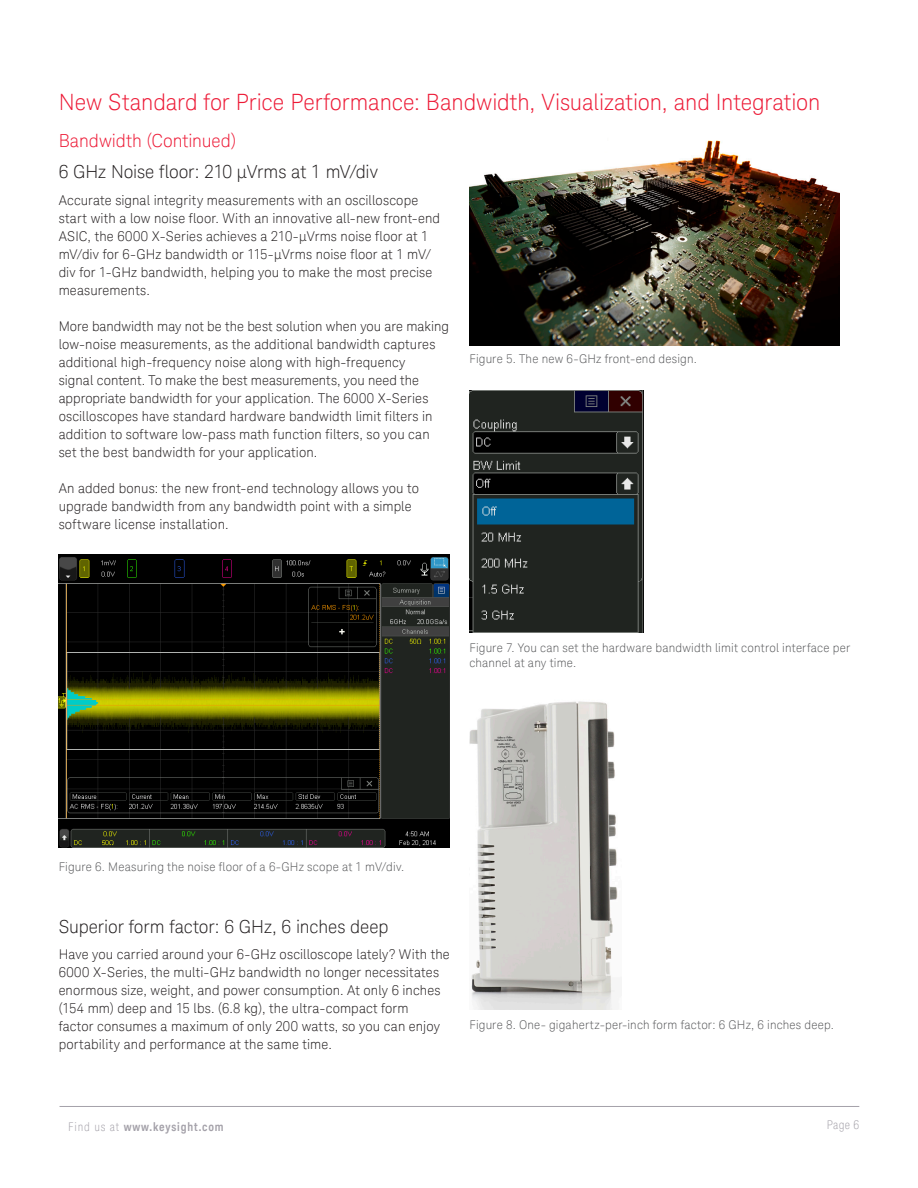
<style>
.page{position:relative;width:918px;height:1188px;background:#fff}
.page>*{position:absolute;margin:0;border:0;box-sizing:border-box;transform-origin:0 0}
.K_Heading_1{font:300 22.5px "Keysight Sans";letter-spacing:-.005em;color:#ed1a36}
.K_Heading_3{font:300 18px "Keysight Sans";letter-spacing:-.01em;color:#231f20}
.K_Heading_2{font:300 18px "Keysight Sans";color:#ed1a36}
.K_Body_Text{font:300 13.5px/18px "Keysight Sans";letter-spacing:.01em;color:#231f20}
.K_Diagrams_and_Figur{font:300 12px/15px "Keysight Sans";letter-spacing:.015em;color:#57585a}
.t1{font:700 12px "Keysight Sans Condensed";letter-spacing:.07em;color:#a4a1a9}
.t2{font:300 condensed 12px "Keysight Sans";color:#a4a1a9}
.s1{font-family:"Keysight Sans";font-weight:300;font-stretch:condensed}
</style>
<div class="page">
<hr style="left:60px;top:1106px;width:799px;height:1px;background:#a4a1a9">
<img style="left:59px;top:554px;width:391px;height:293px">
<img style="left:469px;top:140px;width:371px;height:205px">
<img style="left:469px;top:391px;width:174px;height:241px">
<img style="left:469px;top:701px;width:149px;height:309px">
<p class="K_Heading_1" style="left:59px;top:89px;width:763px">New Standard for Price Performance: Bandwidth, Visualization, and Integration</p>
<p class="K_Heading_2" style="left:59px;top:130px;width:179px">Bandwidth (Continued)</p>
<p class="K_Heading_3" style="left:59px;top:161px;width:321px">6 GHz Noise floor: 210 µVrms at 1 mV/div</p>
<p class="K_Body_Text" style="left:59px;top:191px;width:383px">Accurate signal integrity measurements with an oscilloscope start with a low noise floor. With an innovative all-new front-end ASIC, the 6000 X-Series achieves a 210-μVrms noise floor at 1 mV/div for 6-GHz bandwidth or 115-μVrms noise floor at 1 mV/ div for 1-GHz bandwidth, helping you to make the most precise measurements.</p>
<p class="K_Body_Text" style="left:59px;top:317px;width:392px">More bandwidth may not be the best solution when you are making low-noise measurements, as the additional bandwidth captures additional high-frequency noise along with high-frequency<br>signal content. To make the best measurements, you need the appropriate bandwidth for your application. The 6000 X-Series oscilloscopes have standard hardware bandwidth limit filters in addition to software low-pass math function filters, so you can set the best bandwidth for your application.</p>
<p class="K_Body_Text" style="left:59px;top:479px;width:362px">An added bonus: the new front-end technology allows you to upgrade bandwidth from any bandwidth point with a simple software license installation.</p>
<p class="K_Diagrams_and_Figur" style="left:469px;top:351px;width:229px">Figure 5. The new 6-GHz front-end design.</p>
<p class="K_Diagrams_and_Figur" style="left:469px;top:641px;width:382px">Figure 7. You can set the hardware bandwidth limit control interface per channel at any time.</p>
<p class="K_Diagrams_and_Figur" style="left:59px;top:859px;width:347px">Figure 6. Measuring the noise floor of a 6-GHz scope at 1 mV/div.</p>
<p class="K_Heading_3" style="left:59px;top:916px;width:331px">Superior form factor: 6 GHz, 6 inches deep</p>
<p class="K_Body_Text" style="left:59px;top:945px;width:393px">Have you carried around your 6-GHz oscilloscope lately? With the 6000 X-Series, the multi-GHz bandwidth no longer necessitates enormous size, weight, and power consumption. At only 6 inches (154 mm) deep and 15 lbs. (6.8 kg), the ultra-compact form<br>factor consumes a maximum of only 200 watts, so you can enjoy portability and performance at the same time.</p>
<p class="K_Diagrams_and_Figur" style="left:469px;top:1017px;width:366px">Figure 8. One- gigahertz-per-inch form factor: 6 GHz, 6 inches deep.</p>
<p class="t1" style="left:68px;top:1119px;width:157px"><span class="s1">Find us at</span> www.keysight.com</p>
<p class="t2" style="left:827px;top:1117px;width:34px">Page 6</p>
</div>
